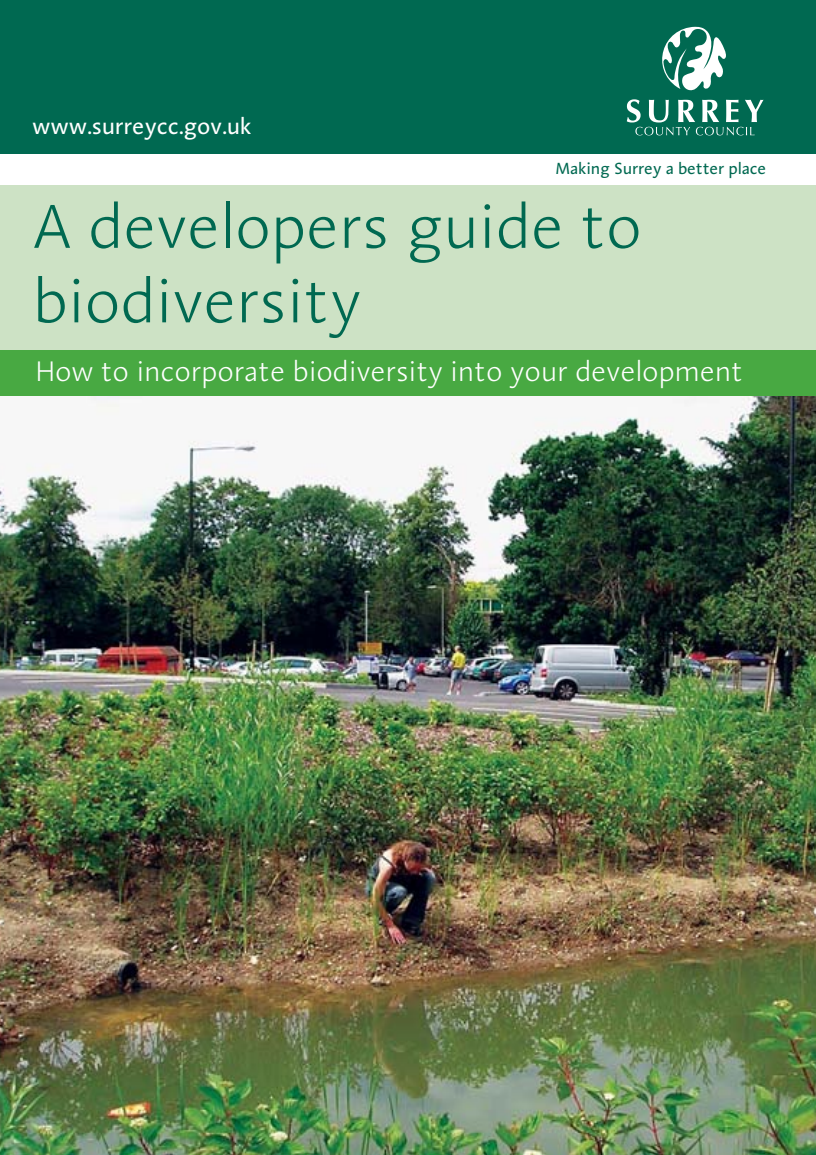
<style>
.page{position:relative;width:816px;height:1155px;background:#fff}
.page>*{position:absolute;margin:0;border:0;box-sizing:border-box;transform-origin:0 0}
.t1{font:300 63.45px/74.6px "Linotype Aroma";letter-spacing:-.01em;color:#006951}
.t2{font:300 28.95px "Linotype Aroma";letter-spacing:-.01em;color:#fff}
.t3{font:23.4px "Linotype Aroma";letter-spacing:-.01em;color:#fff}
.t4{font:16.5px "Linotype Aroma";letter-spacing:-.01em;color:#006951}
</style>
<div class="page">
<div style="left:0;top:185px;width:816px;height:210px;background:#cde2c5"></div>
<div style="left:0;top:0;width:816px;height:154px;background:#006951"></div>
<div style="left:0;top:350px;width:816px;height:47px;background:#48a942"></div>
<svg style="left:627px;top:99px;width:137px;height:36px"></svg>
<svg style="left:662px;top:27px;width:64px;height:64px"></svg>
<img style="left:0;top:397px;width:816px;height:758px">
<p class="t3" style="left:32px;top:117px;width:221px">www.surreycc.gov.uk</p>
<p class="t4" style="left:555px;top:162px;width:212px">Making Surrey a better place</p>
<h1 class="t1" style="left:32px;top:196px;width:611px">A developers guide to biodiversity</h1>
<p class="t2" style="left:36px;top:361px;width:709px">How to incorporate biodiversity into your development</p>
</div>
